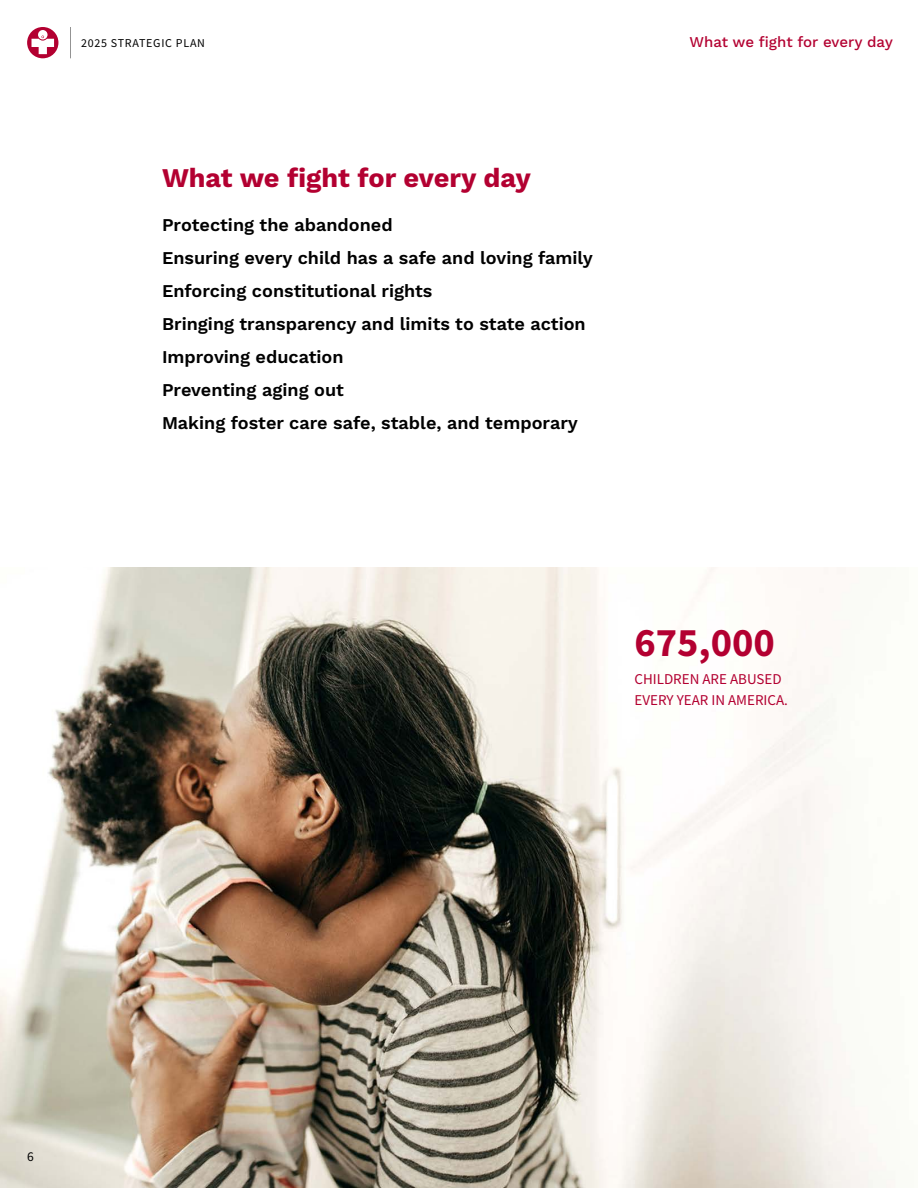
<style>
.page{position:relative;width:918px;height:1188px;background:#fff}
.page>*{position:absolute;margin:0;border:0;box-sizing:border-box;transform-origin:0 0}
.t1{font:700 40.5px "Source Sans Pro";color:#b30031}
.t2{font:700 27px "Work Sans";color:#b30031}
.t3{font:600 18px/33px "Work Sans";color:#000}
.t4{font:15px/21px "Source Sans Pro";color:#b30031}
.t5{font:500 15px "Work Sans";color:#b30031}
.t6{font:13.5px "Source Sans Pro";color:#000}
.t7{font:12px "Source Sans Pro";letter-spacing:.06em;color:#000}
</style>
<div class="page">
<svg style="left:27px;top:27px;width:31px;height:31px"></svg>
<svg style="left:32px;top:30px;width:22px;height:24px"></svg>
<hr style="left:70px;top:27px;width:1px;height:31px;background:#939393">
<img style="left:0;top:568px;width:895px;height:620px">
<p class="t7" style="left:81px;top:35px;width:125px">2025 STRATEGIC PLAN</p>
<h2 class="t2" style="left:162px;top:162px;width:370px">What we fight for every day</h2>
<p class="t3" style="left:162px;top:209px;width:432px">Protecting the abandoned<br>Ensuring every child has a safe and loving family Enforcing constitutional rights<br>Bringing transparency and limits to state action Improving education<br>Preventing aging out<br>Making foster care safe, stable, and temporary</p>
<p class="t5" style="left:690px;top:33px;width:205px">What we fight for every day</p>
<h1 class="t1" style="left:634px;top:615px;width:142px">675,000</h1>
<p class="t4" style="left:634px;top:668px;width:155px">CHILDREN ARE ABUSED<br>EVERY YEAR IN AMERICA.</p>
<p class="t6" style="left:27px;top:1148px;width:8px">6</p>
</div>
